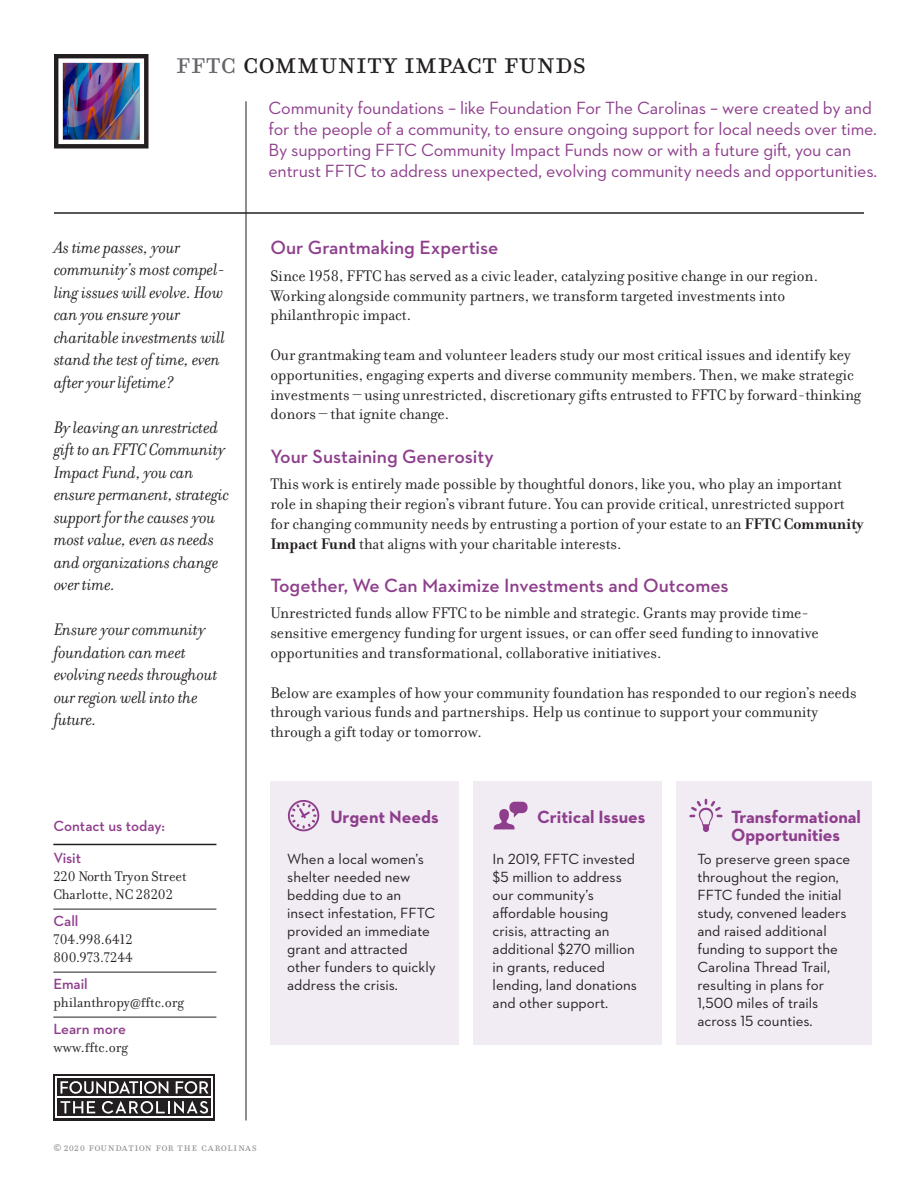
<style>
.page{position:relative;width:918px;height:1188px;background:#fff}
.page>*{position:absolute;margin:0;border:0;box-sizing:border-box;transform-origin:0 0}
.PS-IS_Page_Head{font:36px "Filosofia Small Caps OT";color:#231f20}
.PS_Column_Head{font:600 19.5px "Neutraface 2 Text";color:#8e3e8c}
.PS_Left_Column_Ita{font:italic 18px/22.5px "Filosofia OT";letter-spacing:-.01em;color:#231f20}
.PS-IS_Page_Head_Te{font:18px/21px "Neutraface 2 Text";letter-spacing:-.01em;color:#8e3e8c}
.PS_Column_Head-2{font:700 18px/18px "Neutraface 2 Text";letter-spacing:-.005em;color:#8e3e8c}
.PS_Column_Head-3{font:16.5px/19.8px "Filosofia OT";color:#231f20}
.PS_Column_Head-4{font:15px/18px "Neutraface 2 Text";color:#231f20}
.PS-IS_Contact_Text{font:15px "Filosofia OT";color:#231f20}
.PS-IS_Contact_Subh{font:600 15px "Neutraface 2 Text";color:#8e3e8c}
.t1{font:13.5px "Filosofia Small Caps OT";letter-spacing:.03em;color:#919295}
.s1{color:#646569}
.s2{font-weight:700}
.s3{font-family:"Neutraface 2 Text"}
.s4{font-family:"Filosofia All Small Caps OT"}
</style>
<div class="page">
<hr style="left:53px;top:844px;width:163px;height:1px;background:#231f20">
<hr style="left:53px;top:909px;width:163px;height:1px;background:#231f20">
<hr style="left:53px;top:972px;width:163px;height:1px;background:#231f20">
<hr style="left:53px;top:1017px;width:163px;height:1px;background:#231f20">
<hr style="left:54px;top:212px;width:810px;height:2px;background:#231f20">
<hr style="left:246px;top:101px;width:1px;height:1019px;background:#231f20">
<div style="left:53px;top:1074px;width:162px;height:46px;background:#231f20"></div>
<svg style="left:56px;top:1076px;width:157px;height:42px"></svg>
<div style="left:58px;top:1079px;width:153px;height:17px;background:#231f20"></div>
<div style="left:58px;top:1098px;width:153px;height:18px;background:#231f20"></div>
<svg style="left:61px;top:1101px;width:34px;height:12px"></svg>
<svg style="left:102px;top:1101px;width:106px;height:13px"></svg>
<svg style="left:61px;top:1081px;width:107px;height:13px"></svg>
<svg style="left:176px;top:1081px;width:32px;height:13px"></svg>
<img style="left:54px;top:54px;width:94px;height:94px">
<div style="left:270px;top:781px;width:189px;height:263px;background:#f1ebf3"></div>
<div style="left:473px;top:781px;width:189px;height:263px;background:#f1ebf3"></div>
<div style="left:676px;top:781px;width:196px;height:263px;background:#f1ebf3"></div>
<svg style="left:288px;top:800px;width:31px;height:31px"></svg>
<svg style="left:493px;top:809px;width:27px;height:20px"></svg>
<div style="left:509px;top:802px;width:19px;height:11px;background:#8e3e8c;border-radius:5px"></div>
<svg style="left:689px;top:799px;width:34px;height:33px"></svg>
<p class="PS-IS_Page_Head" style="left:176px;top:42px;width:412px"><span class="s1">fftc</span> community impact funds</p>
<p class="PS-IS_Page_Head_Te" style="left:268px;top:97px;width:610px">Community foundations – like Foundation For The Carolinas – were created by and for the people of a community, to ensure ongoing support for local needs over time.<br>By supporting FFTC Community Impact Funds now or with a future gift, you can entrust FFTC to address unexpected, evolving community needs and opportunities.</p>
<p class="PS_Left_Column_Ita" style="left:54px;top:236px;width:173px">As time passes, your community’s most compel&shy;ling issues will evolve. How can you ensure your charitable investments will stand the test of time, even after your lifetime?</p>
<p class="PS_Left_Column_Ita" style="left:54px;top:416px;width:177px">By leaving an unrestricted gift to an FFTC Community<br>Impact Fund, you can ensure permanent, strategic support for the causes you most value, even as needs and organizations change over time.</p>
<p class="PS_Left_Column_Ita" style="left:54px;top:618px;width:165px">Ensure your community foundation can meet evolving needs throughout our region well into the future.</p>
<p class="PS-IS_Contact_Subh" style="left:53px;top:817px;width:113px">Contact us today:</p>
<p class="PS-IS_Contact_Subh" style="left:53px;top:848px;width:29px">Visit</p>
<p class="PS-IS_Contact_Text" style="left:53px;top:868px;width:135px">220 North Tryon Street</p>
<p class="PS-IS_Contact_Text" style="left:53px;top:886px;width:121px">Charlotte, NC 28202</p>
<p class="PS-IS_Contact_Subh" style="left:53px;top:911px;width:27px">Call</p>
<p class="PS-IS_Contact_Text" style="left:53px;top:931px;width:81px">704.998.6412</p>
<p class="PS-IS_Contact_Text" style="left:53px;top:949px;width:81px">800.973.7244</p>
<p class="PS-IS_Contact_Subh" style="left:53px;top:974px;width:36px">Email</p>
<p class="PS-IS_Contact_Text" style="left:53px;top:994px;width:132px">philanthropy@fftc.org</p>
<p class="PS-IS_Contact_Subh" style="left:53px;top:1019px;width:74px">Learn more</p>
<p class="PS-IS_Contact_Text" style="left:53px;top:1039px;width:76px">www.fftc.org</p>
<p class="PS_Column_Head" style="left:270px;top:235px;width:230px">Our Grantmaking Expertise</p>
<p class="PS_Column_Head-3" style="left:270px;top:266px;width:549px">Since 1958, FFTC has served as a civic leader, catalyzing positive change in our region.<br>Working alongside community partners, we transform targeted investments into philanthropic impact.</p>
<p class="PS_Column_Head-3" style="left:270px;top:345px;width:592px">Our grantmaking team and volunteer leaders study our most critical issues and identify key opportunities, engaging experts and diverse community members. Then, we make strategic investments – using unrestricted, discretionary gifts entrusted to FFTC by forward-thinking donors – that ignite change.</p>
<p class="PS_Column_Head" style="left:270px;top:444px;width:225px">Your Sustaining Generosity</p>
<p class="PS_Column_Head-3" style="left:270px;top:474px;width:594px">This work is entirely made possible by thoughtful donors, like you, who play an important role in shaping their region’s vibrant future. You can provide critical, unrestricted support for changing community needs by entrusting a portion of your estate to an <span class="s2">FFTC Community Impact Fund</span> that aligns with your charitable interests.</p>
<p class="PS_Column_Head" style="left:270px;top:573px;width:460px">Together, We Can Maximize Investments and Outcomes</p>
<p class="PS_Column_Head-3" style="left:270px;top:603px;width:550px">Unrestricted funds allow FFTC to be nimble and strategic. Grants may provide time&shy;sensitive emergency funding for urgent issues, or can offer seed funding to innovative opportunities and transformational, collaborative initiatives.</p>
<p class="PS_Column_Head-3" style="left:270px;top:683px;width:588px">Below are examples of how your community foundation has responded to our region’s needs through various funds and partnerships. Help us continue to support your community through a gift today or tomorrow.</p>
<p class="PS_Column_Head-2" style="left:330px;top:807px;width:110px">Urgent Needs</p>
<p class="PS_Column_Head-2" style="left:537px;top:807px;width:110px">Critical Issues</p>
<p class="PS_Column_Head-2" style="left:731px;top:807px;width:131px">Transformational<br>Opportunities</p>
<p class="PS_Column_Head-4" style="left:287px;top:850px;width:150px">When a local women’s shelter needed new bedding due to an insect infestation, FFTC provided an immediate grant and attracted other funders to quickly address the crisis.</p>
<p class="PS_Column_Head-4" style="left:493px;top:850px;width:146px">In 2019, FFTC invested $5 million to address our community’s affordable housing crisis, attracting an additional $270 million in grants, reduced lending, land donations and other support.</p>
<p class="PS_Column_Head-4" style="left:697px;top:850px;width:154px">To preserve green space throughout the region,<br>FFTC funded the initial study, convened leaders and raised additional funding to support the<br>Carolina Thread Trail, resulting in plans for<br>1,500 miles of trails across 15 counties.</p>
<p class="t1" style="left:53px;top:1139px;width:205px"><span class="s3">©</span> <span class="s4">2020</span> foundation for the carolinas</p>
</div>
